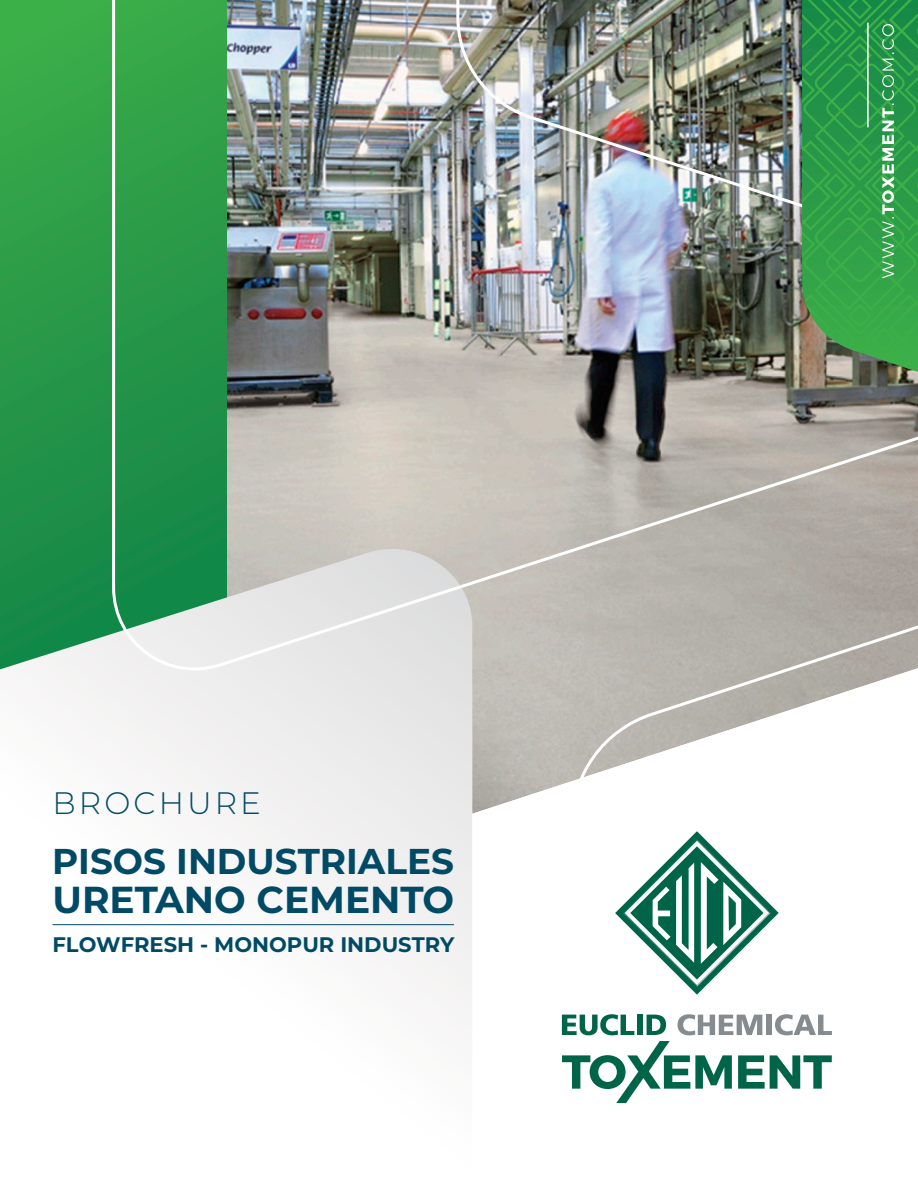
<style>
.page{position:relative;width:918px;height:1188px;background:#fff}
.page>*{position:absolute;margin:0;border:0;box-sizing:border-box;transform-origin:0 0}
.t1{font:700 37.5px "Montserrat";color:#004a66}
.t2{font:700 35.85px "Montserrat";color:#004a66}
.t3{font:300 31.05px "Montserrat";letter-spacing:.1em;color:#004a66}
.t4{font:700 21px "Montserrat";color:#004a66}
</style>
<div class="page">
<svg style="left:0;top:0;width:111px;height:549px"></svg>
<svg style="left:0;top:549px;width:472px;height:471px"></svg>
<svg style="left:472px;top:686px;width:391px;height:418px"></svg>
<img style="left:111px;top:0;width:807px;height:686px">
<svg style="left:802px;top:0;width:116px;height:372px"></svg>
<hr style="left:867px;top:23px;width:2px;height:104px;background:#fff">
<svg style="left:615px;top:831px;width:164px;height:164px"></svg>
<svg style="left:562px;top:1014px;width:72px;height:21px"></svg>
<div style="left:637px;top:1015px;width:6px;height:20px;background:#006548"></div>
<svg style="left:647px;top:1015px;width:19px;height:20px"></svg>
<svg style="left:678px;top:1014px;width:84px;height:21px"></svg>
<div style="left:766px;top:1015px;width:6px;height:20px;background:#858b8f"></div>
<svg style="left:775px;top:1014px;width:57px;height:21px"></svg>
<svg style="left:562px;top:1041px;width:170px;height:62px"></svg>
<svg style="left:738px;top:1055px;width:94px;height:34px"></svg>
<hr style="left:52px;top:924px;width:402px;height:1px;background:#004a66">
<h3 class="t3" style="left:53px;top:782px;width:210px">BROCHURE</h3>
<h2 class="t2" style="left:52px;top:836px;width:403px">PISOS INDUSTRIALES</h2>
<h1 class="t1" style="left:53px;top:873px;width:403px">URETANO CEMENTO</h1>
<p class="t4" style="left:52px;top:929px;width:403px">FLOWFRESH - MONOPUR INDUSTRY</p>
</div>
